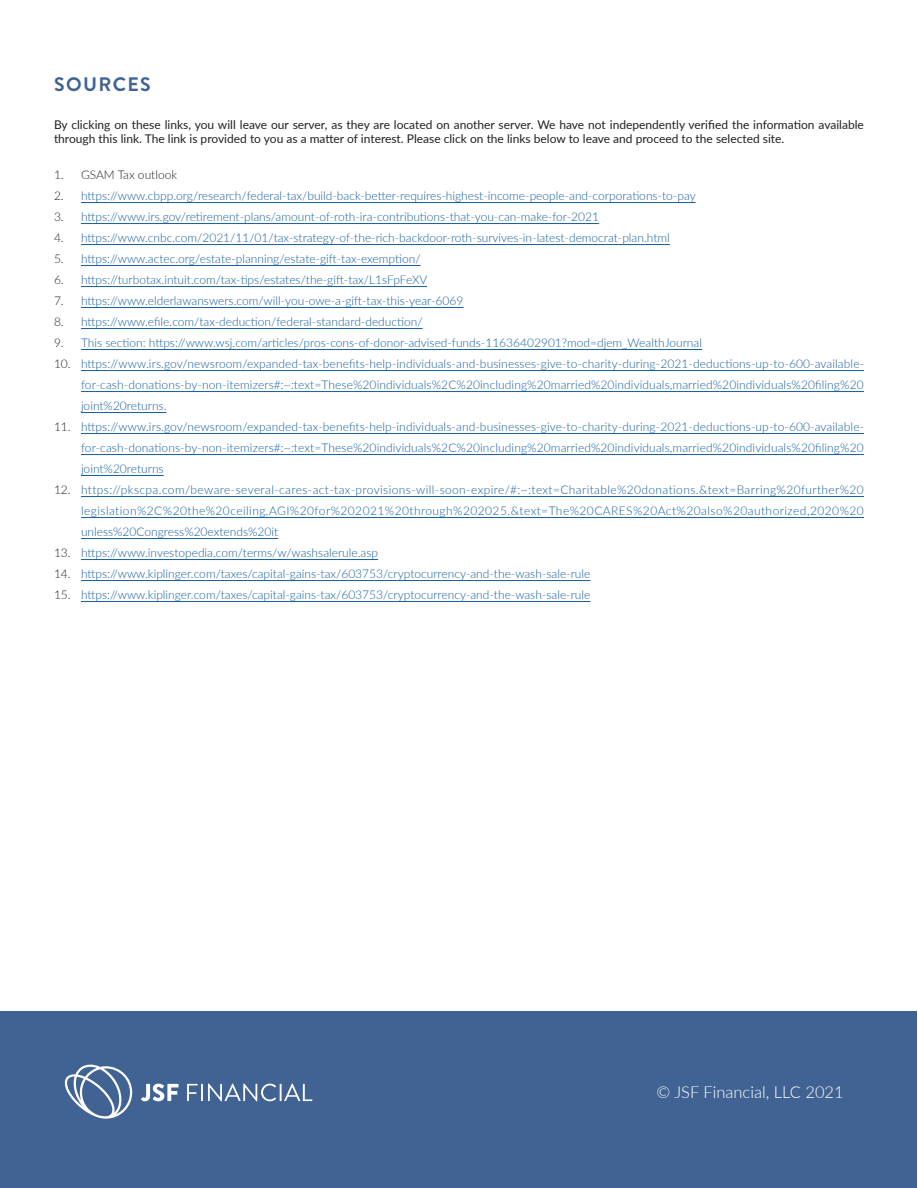
<style>
.page{position:relative;width:918px;height:1188px;background:#fff}
.page>*{position:absolute;margin:0;border:0;box-sizing:border-box;transform-origin:0 0}
.t1{font:700 19.5px "Brandon Grotesque";letter-spacing:.07em;color:#406393}
.t2{font:300 16.5px "Lato";color:#fff}
.t3{font:300 12px/21px "Lato";color:#175d9e;text-align:justify}
.disc{font:12px/14.4px "Lato";color:#231f20}
.t4{font:300 12px "Lato";color:#231f20}
.s1{color:#231f20}
</style>
<div class="page">
<div style="left:1px;top:1012px;width:916px;height:176px;background:#406393"></div>
<svg style="left:141px;top:1084px;width:38px;height:17px"></svg>
<svg style="left:187px;top:1084px;width:125px;height:17px"></svg>
<svg style="left:64px;top:1064px;width:68px;height:55px"></svg>
<hr style="left:81px;top:202px;width:614px;height:1px;background:#175d9e">
<hr style="left:81px;top:223px;width:518px;height:1px;background:#175d9e">
<hr style="left:81px;top:244px;width:589px;height:1px;background:#175d9e">
<hr style="left:81px;top:265px;width:340px;height:1px;background:#175d9e">
<hr style="left:81px;top:286px;width:346px;height:1px;background:#175d9e">
<hr style="left:81px;top:307px;width:382px;height:1px;background:#175d9e">
<hr style="left:81px;top:328px;width:342px;height:1px;background:#175d9e">
<hr style="left:81px;top:349px;width:621px;height:1px;background:#175d9e">
<hr style="left:81px;top:370px;width:783px;height:1px;background:#175d9e">
<hr style="left:81px;top:391px;width:783px;height:1px;background:#175d9e">
<hr style="left:81px;top:412px;width:86px;height:1px;background:#175d9e">
<hr style="left:81px;top:433px;width:783px;height:1px;background:#175d9e">
<hr style="left:81px;top:454px;width:783px;height:1px;background:#175d9e">
<hr style="left:81px;top:475px;width:83px;height:1px;background:#175d9e">
<hr style="left:81px;top:496px;width:783px;height:1px;background:#175d9e">
<hr style="left:81px;top:517px;width:783px;height:1px;background:#175d9e">
<hr style="left:81px;top:538px;width:197px;height:1px;background:#175d9e">
<hr style="left:81px;top:559px;width:297px;height:1px;background:#175d9e">
<hr style="left:81px;top:580px;width:509px;height:1px;background:#175d9e">
<hr style="left:81px;top:601px;width:509px;height:1px;background:#175d9e">
<p class="t1" style="left:54px;top:71px;width:98px">SOURCES</p>
<p class="disc" style="left:54px;top:117px;width:811px">By clicking on these links, you will leave our server, as they are located on another server. We have not independently verified the information available through this link. The link is provided to you as a matter of interest. Please click on the links below to leave and proceed to the selected site.</p>
<p class="t4" style="left:54px;top:166px;width:125px">1. GSAM Tax outlook</p>
<p class="t3" style="left:54px;top:184px;width:643px"><span class="s1">2.</span> https://www.cbpp.org/research/federal-tax/build-back-better-requires-highest-income-people-and-corporations-to-pay</p>
<p class="t3" style="left:54px;top:205px;width:547px"><span class="s1">3.</span> https://www.irs.gov/retirement-plans/amount-of-roth-ira-contributions-that-you-can-make-for-2021</p>
<p class="t3" style="left:54px;top:226px;width:617px"><span class="s1">4.</span> https://www.cnbc.com/2021/11/01/tax-strategy-of-the-rich-backdoor-roth-survives-in-latest-democrat-plan.html</p>
<p class="t3" style="left:54px;top:247px;width:368px"><span class="s1">5.</span> https://www.actec.org/estate-planning/estate-gift-tax-exemption/</p>
<p class="t3" style="left:54px;top:268px;width:375px"><span class="s1">6.</span> https://turbotax.intuit.com/tax-tips/estates/the-gift-tax/L1sFpFeXV</p>
<p class="t3" style="left:54px;top:289px;width:411px"><span class="s1">7.</span> https://www.elderlawanswers.com/will-you-owe-a-gift-tax-this-year-6069</p>
<p class="t3" style="left:54px;top:310px;width:370px"><span class="s1">8.</span> https://www.efile.com/tax-deduction/federal-standard-deduction/</p>
<p class="t3" style="left:54px;top:331px;width:650px"><span class="s1">9.</span> This section: https://www.wsj.com/articles/pros-cons-of-donor-advised-funds-11636402901?mod=djem_WealthJournal</p>
<p class="t3" style="left:81px;top:352px;width:785px;text-indent:-27px"><span class="s1">10.</span> https://www.irs.gov/newsroom/expanded-tax-benefits-help-individuals-and-businesses-give-to-charity-during-2021-deductions-up-to-600-available&shy;for-cash-donations-by-non-itemizers#:~:text=These%20individuals%2C%20including%20married%20individuals,married%20individuals%20filing%20 joint%20returns.</p>
<p class="t3" style="left:81px;top:415px;width:785px;text-indent:-27px"><span class="s1">11.</span> https://www.irs.gov/newsroom/expanded-tax-benefits-help-individuals-and-businesses-give-to-charity-during-2021-deductions-up-to-600-available&shy;for-cash-donations-by-non-itemizers#:~:text=These%20individuals%2C%20including%20married%20individuals,married%20individuals%20filing%20 joint%20returns</p>
<p class="t3" style="left:81px;top:478px;width:784px;text-indent:-27px"><span class="s1">12.</span> https://pkscpa.com/beware-several-cares-act-tax-provisions-will-soon-expire/#:~:text=Charitable%20donations.&amp;text=Barring%20further%20 legislation%2C%20the%20ceiling,AGI%20for%202021%20through%202025.&amp;text=The%20CARES%20Act%20also%20authorized,2020%20 unless%20Congress%20extends%20it</p>
<p class="t3" style="left:54px;top:541px;width:326px"><span class="s1">13.</span> https://www.investopedia.com/terms/w/washsalerule.asp</p>
<p class="t3" style="left:54px;top:562px;width:538px"><span class="s1">14.</span> https://www.kiplinger.com/taxes/capital-gains-tax/603753/cryptocurrency-and-the-wash-sale-rule</p>
<p class="t3" style="left:54px;top:583px;width:538px"><span class="s1">15.</span> https://www.kiplinger.com/taxes/capital-gains-tax/603753/cryptocurrency-and-the-wash-sale-rule</p>
<p class="t2" style="left:657px;top:1081px;width:189px">© JSF Financial, LLC 2021</p>
</div>
